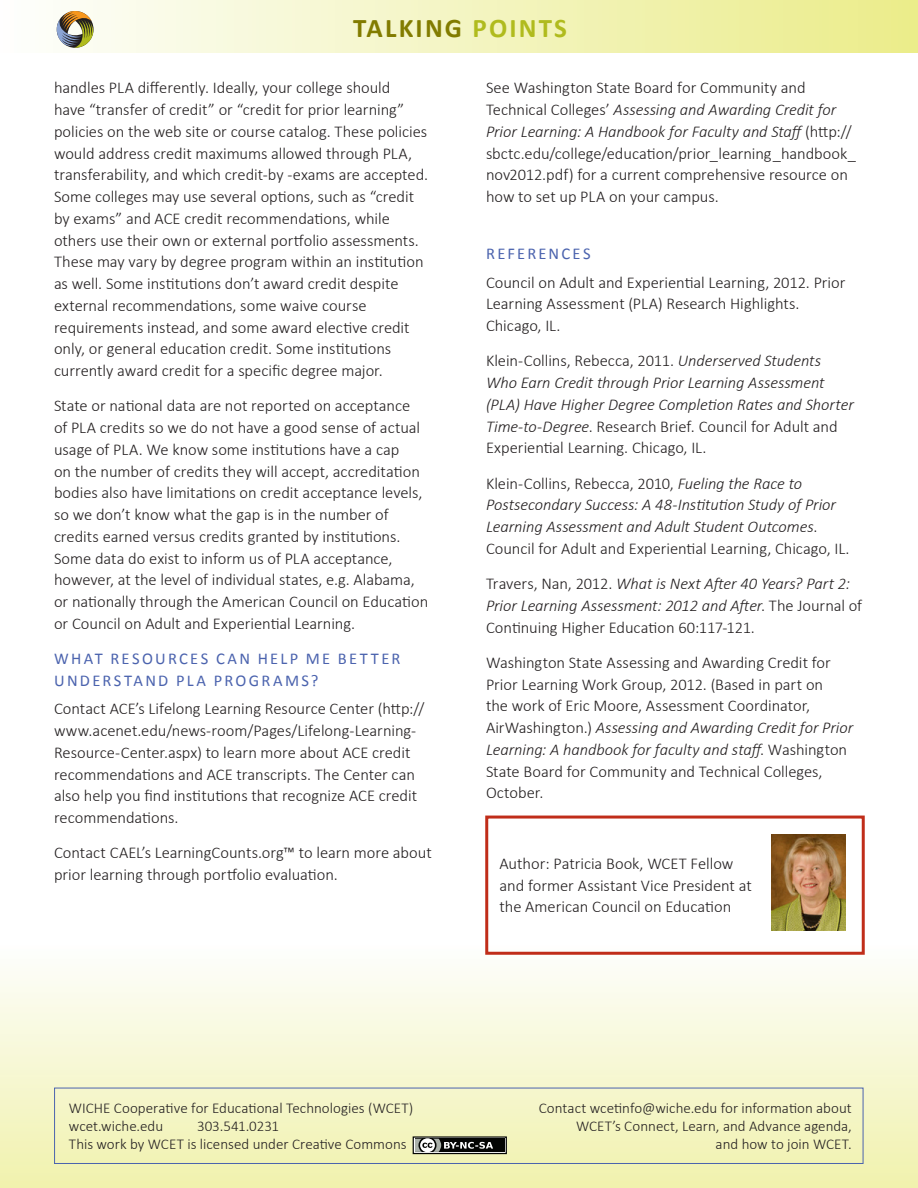
<style>
.page{position:relative;width:918px;height:1188px;background:#fff}
.page>*{position:absolute;margin:0;border:0;box-sizing:border-box;transform-origin:0 0}
.t1{font:700 27px "Calibri";letter-spacing:.08em;color:#827c00}
.body_text{font:300 16.5px/21.8px "Calibri";letter-spacing:-.005em;color:#231f20}
.body_text-2{font:italic 300 16.5px/21.8px "Calibri";letter-spacing:-.005em;color:#231f20}
.hed2{font:16.5px/21.8px "Calibri";letter-spacing:.135em;color:#4b63ae}
.t2{font:300 15px "Calibri";color:#231f20}
.s1{color:#b0bb1d}
.s2{font-style:italic}
.s3{font-style:normal}
</style>
<div class="page">
<div style="left:0;top:1px;width:918px;height:52px;background:linear-gradient(to right,#fdfefd,#ebec8a)"></div>
<svg style="left:56px;top:11px;width:38px;height:37px"></svg>
<div style="left:0;top:945px;width:918px;height:243px;background:linear-gradient(to bottom,#fdfefd,#f0f1ad)"></div>
<div style="left:54px;top:1088px;width:809px;height:76px;border:1px solid #4b63ae"></div>
<div style="left:413px;top:1137px;width:93px;height:17px;background:#040503"></div>
<div style="left:413px;top:1136px;width:94px;height:18px;border:1px solid #040503"></div>
<svg style="left:413px;top:1136px;width:80px;height:19px"></svg>
<img style="left:772px;top:834px;width:74px;height:97px">
<div style="left:485px;top:816px;width:380px;height:139px;border:3px solid #c02d19"></div>
<p class="t1" style="left:353px;top:11px;width:215px">TALKING <span class="s1">POINTS</span></p>
<p class="body_text" style="left:54px;top:77px;width:376px">handles PLA differently. Ideally, your college should<br>have “transfer of credit” or “credit for prior learning” policies on the web site or course catalog. These policies would address credit maximums allowed through PLA, transferability, and which credit-by -exams are accepted.<br>Some colleges may use several options, such as “credit by exams” and ACE credit recommendations, while others use their own or external portfolio assessments.<br>These may vary by degree program within an institution as well. Some institutions don’t award credit despite external recommendations, some waive course requirements instead, and some award elective credit only, or general education credit. Some institutions currently award credit for a specific degree major.</p>
<p class="body_text" style="left:54px;top:395px;width:376px">State or national data are not reported on acceptance<br>of PLA credits so we do not have a good sense of actual usage of PLA. We know some institutions have a cap<br>on the number of credits they will accept, accreditation bodies also have limitations on credit acceptance levels, so we don’t know what the gap is in the number of credits earned versus credits granted by institutions.<br>Some data do exist to inform us of PLA acceptance, however, at the level of individual states, e.g. Alabama, or nationally through the American Council on Education or Council on Adult and Experiential Learning.</p>
<p class="hed2" style="left:54px;top:648px;width:348px">WHAT RESOURCES CAN HELP ME BETTER<br>UNDERSTAND PLA PROGRAMS?</p>
<p class="body_text" style="left:54px;top:698px;width:372px">Contact ACE’s Lifelong Learning Resource Center (http:// www.acenet.edu/news-room/Pages/Lifelong-Learning-Resource-Center.aspx) to learn more about ACE credit recommendations and ACE transcripts. The Center can also help you find institutions that recognize ACE credit recommendations.</p>
<p class="body_text" style="left:54px;top:842px;width:379px">Contact CAEL’s LearningCounts.org™ to learn more about prior learning through portfolio evaluation.</p>
<p class="body_text" style="left:486px;top:77px;width:372px">See Washington State Board for Community and Technical Colleges’ <span class="s2">Assessing and Awarding Credit for Prior Learning: A Handbook for Faculty and Staff</span> (http:// sbctc.edu/college/education/prior_learning_handbook_ nov2012.pdf) for a current comprehensive resource on how to set up PLA on your campus.</p>
<p class="hed2" style="left:486px;top:243px;width:106px">REFERENCES</p>
<p class="body_text" style="left:486px;top:271px;width:361px">Council on Adult and Experiential Learning, 2012. Prior<br>Learning Assessment (PLA) Research Highlights.<br>Chicago, IL.</p>
<p class="body_text-2" style="left:486px;top:350px;width:369px"><span class="s3">Klein-Collins, Rebecca, 2011.</span> Underserved Students Who Earn Credit through Prior Learning Assessment (PLA) Have Higher Degree Completion Rates and Shorter Time-to-Degree<span class="s3">. Research Brief. Council for Adult and Experiential Learning. Chicago, IL.</span></p>
<p class="body_text-2" style="left:486px;top:472px;width:365px"><span class="s3">Klein-Collins, Rebecca, 2010,</span> Fueling the Race to Postsecondary Success: A 48-Institution Study of Prior Learning Assessment and Adult Student Outcomes<span class="s3">.<br>Council for Adult and Experiential Learning, Chicago, IL.</span></p>
<p class="body_text" style="left:486px;top:573px;width:378px">Travers, Nan, 2012. <span class="s2">What is Next After 40 Years? Part 2:<br>Prior Learning Assessment: 2012 and After</span>. The Journal of<br>Continuing Higher Education 60:117-121.</p>
<p class="body_text" style="left:486px;top:651px;width:369px">Washington State Assessing and Awarding Credit for Prior Learning Work Group, 2012. (Based in part on<br>the work of Eric Moore, Assessment Coordinator, AirWashington.) <span class="s2">Assessing and Awarding Credit for Prior Learning: A handbook for faculty and staff</span>. Washington State Board for Community and Technical Colleges, October.</p>
<p class="body_text" style="left:500px;top:852px;width:254px">Author: Patricia Book, WCET Fellow and former Assistant Vice President at the American Council on Education</p>
<p class="t2" style="left:69px;top:1099px;width:346px">WICHE Cooperative for Educational Technologies (WCET)</p>
<p class="t2" style="left:539px;top:1099px;width:315px">Contact wcetinfo@wiche.edu for information about</p>
<p class="t2" style="left:69px;top:1117px;width:96px">wcet.wiche.edu</p>
<p class="t2" style="left:197px;top:1117px;width:84px">303.541.0231</p>
<p class="t2" style="left:576px;top:1117px;width:277px">WCET’s Connect, Learn, and Advance agenda,</p>
<p class="t2" style="left:69px;top:1135px;width:339px">This work by WCET is licensed under Creative Commons</p>
<p class="t2" style="left:716px;top:1135px;width:138px">and how to join WCET.</p>
</div>
